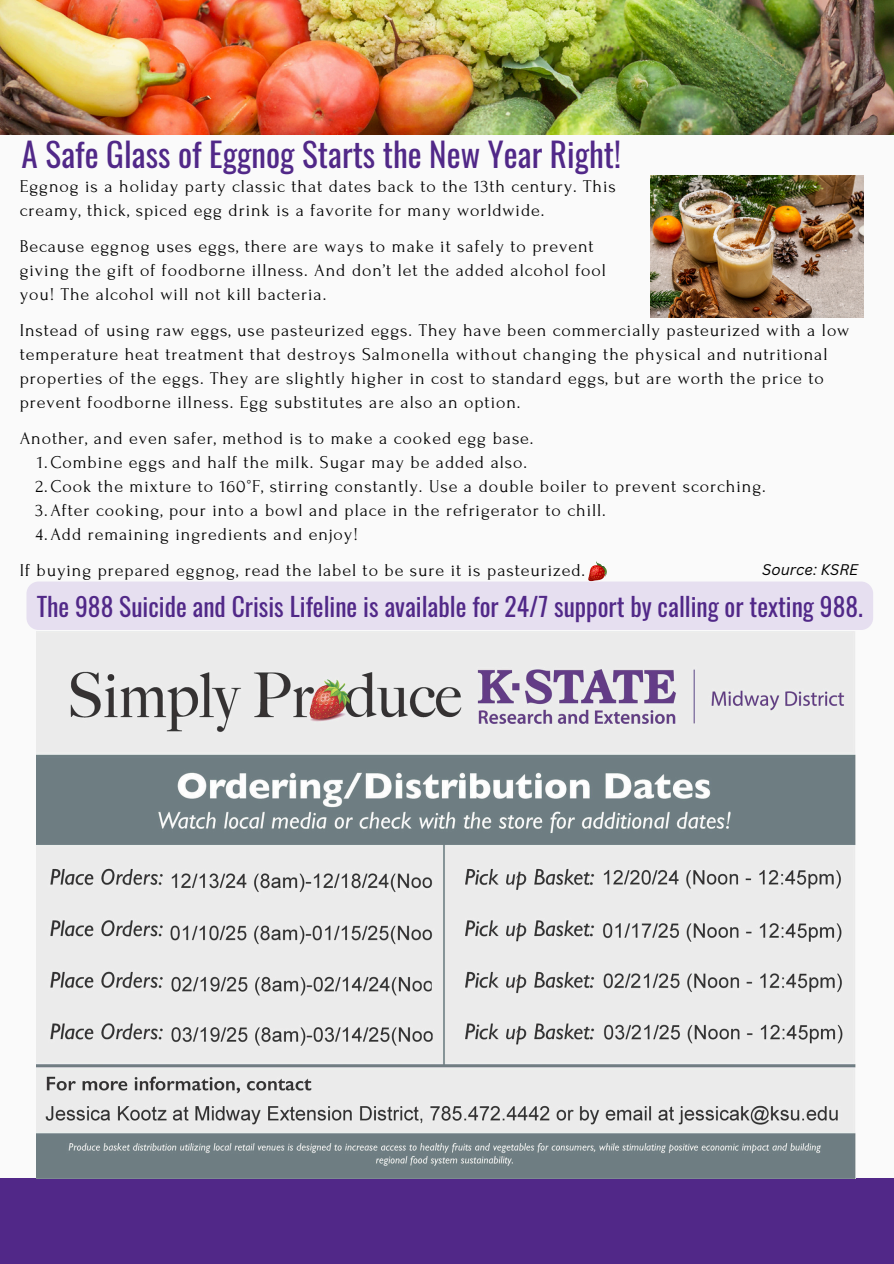
<style>
.page{position:relative;width:894px;height:1264px;background:#fff}
.page>*{position:absolute;margin:0;border:0;box-sizing:border-box;transform-origin:0 0}
.t1{font:33.15px "Oswald";color:#512888}
.t2{font:25.5px "Oswald";color:#512888}
.t3{font:18px/24px "Forum";letter-spacing:.05em;color:#000}
.t4{font:italic 15px "Canva Sans";color:#000}
</style>
<div class="page">
<div style="left:0;top:0;width:893px;height:1263px;background:#fafafa"></div>
<div style="left:0;top:1177px;width:893px;height:86px;background:#512888"></div>
<img style="left:0;top:0;width:893px;height:134px">
<img style="left:37px;top:631px;width:818px;height:547px">
<svg style="left:588px;top:561px;width:18px;height:20px"></svg>
<img style="left:650px;top:176px;width:212px;height:141px">
<div style="left:26px;top:581px;width:846px;height:49px;background:#e6dff0;border-radius:12px"></div>
<h3 class="t1" style="left:22px;top:129px;width:600px">A Safe Glass of Eggnog Starts the New Year Right!</h3>
<p class="t3" style="left:20px;top:174px;width:597px">Eggnog is a holiday party classic that dates back to the 13th century. This creamy, thick, spiced egg drink is a favorite for many worldwide.</p>
<h1 class="t3" style="left:20px;top:234px;width:587px">Because eggnog uses eggs, there are ways to make it safely to prevent giving the gift of foodborne illness. And don’t let the added alcohol fool you! The alcohol will not kill bacteria.</h1>
<h3 class="t3" style="left:20px;top:318px;width:831px">Instead of using raw eggs, use pasteurized eggs. They have been commercially pasteurized with a low temperature heat treatment that destroys Salmonella without changing the physical and nutritional properties of the eggs. They are slightly higher in cost to standard eggs, but are worth the price to prevent foodborne illness. Egg substitutes are also an option.</h3>
<h3 class="t3" style="left:20px;top:426px;width:515px">Another, and even safer, method is to make a cooked egg base.</h3>
<h3 class="t3" style="left:37px;top:450px;width:491px">1.Combine eggs and half the milk. Sugar may be added also.</h3>
<h3 class="t3" style="left:35px;top:474px;width:731px">2.Cook the mixture to 160°F, stirring constantly. Use a double boiler to prevent scorching.</h3>
<p class="t3" style="left:35px;top:498px;width:571px">3.After cooking, pour into a bowl and place in the refrigerator to chill.</p>
<p class="t3" style="left:36px;top:522px;width:324px">4.Add remaining ingredients and enjoy!</p>
<p class="t3" style="left:20px;top:558px;width:567px">If buying prepared eggnog, read the label to be sure it is pasteurized.</p>
<p class="t4" style="left:762px;top:559px;width:97px">Source: KSRE</p>
<p class="t2" style="left:37px;top:586px;width:827px">The 988 Suicide and Crisis Lifeline is available for 24/7 support by calling or texting 988.</p>
</div>
